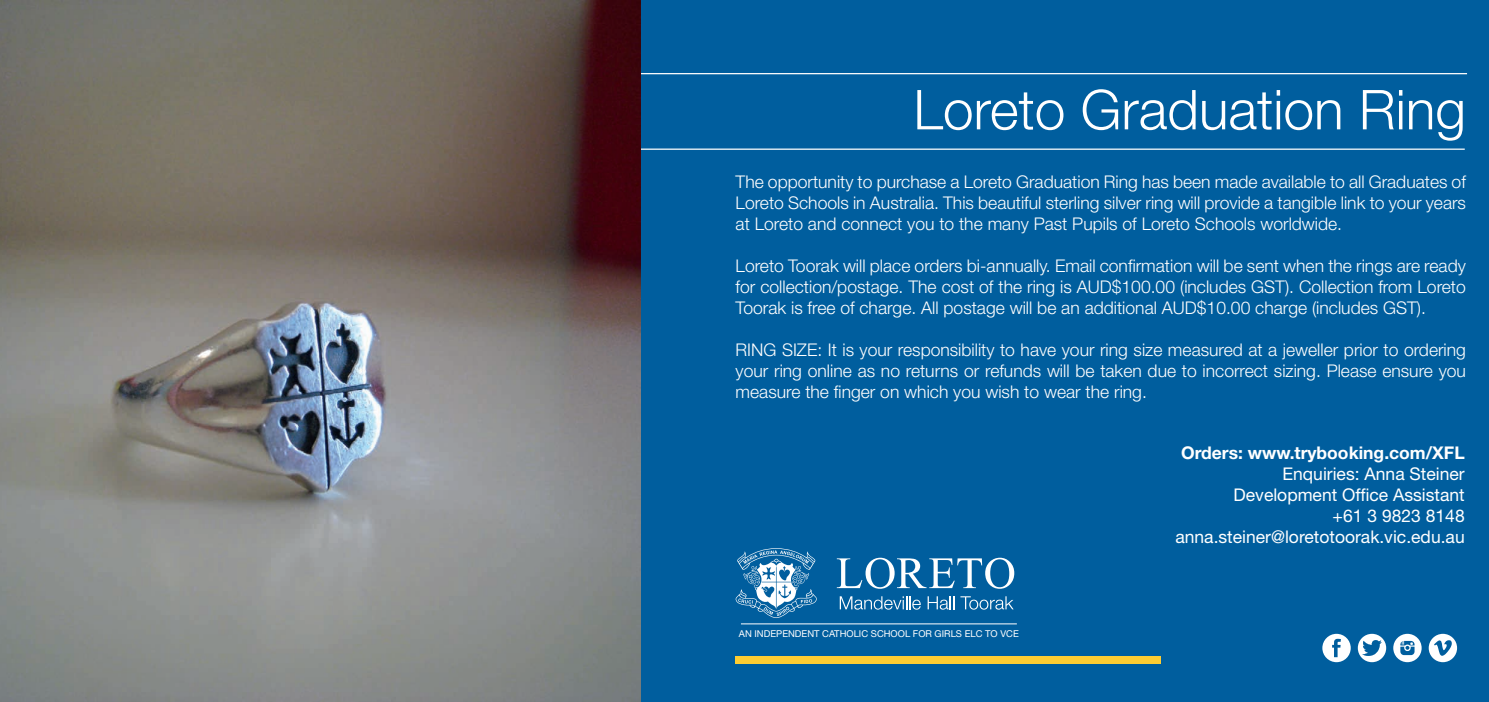
<style>
.page{position:relative;width:1489px;height:702px;background:#fff}
.page>*{position:absolute;margin:0;border:0;box-sizing:border-box;transform-origin:0 0}
.t1{font:300 55px "Helvetica Neue LT Std";color:#fff}
.t2{font:300 17.5px/21px "Helvetica Neue LT Std";color:#fff;text-align:justify}
.t3{font:17.5px/21px "Helvetica Neue LT Std";color:#fff;text-align:right}
.t4{font:700 17.5px "Helvetica Neue LT Std";color:#fff}
.t5{font:9.5px "Helvetica Neue LT Std";color:#fff}
</style>
<div class="page">
<div style="left:431px;top:0;width:1057px;height:702px;background:#005e9e"></div>
<div style="left:735px;top:656px;width:425px;height:7px;background:#fecd33"></div>
<svg style="left:735px;top:548px;width:82px;height:70px"></svg>
<svg style="left:836px;top:557px;width:178px;height:31px"></svg>
<svg style="left:839px;top:596px;width:81px;height:13px"></svg>
<svg style="left:927px;top:596px;width:27px;height:13px"></svg>
<svg style="left:960px;top:596px;width:53px;height:13px"></svg>
<hr style="left:741px;top:623px;width:275px;height:1px;background:#fff">
<hr style="left:641px;top:148px;width:823px;height:2px;background:#fff">
<hr style="left:641px;top:73px;width:825px;height:1px;background:#fff">
<div style="left:1322px;top:633px;width:28px;height:29px;background:#fff;border-radius:50%"></div>
<svg style="left:1332px;top:638px;width:8px;height:19px"></svg>
<div style="left:1393px;top:633px;width:28px;height:29px;background:#fff;border-radius:50%"></div>
<svg style="left:1400px;top:641px;width:14px;height:14px"></svg>
<div style="left:1357px;top:633px;width:28px;height:29px;background:#fff;border-radius:50%"></div>
<svg style="left:1362px;top:640px;width:19px;height:16px"></svg>
<div style="left:1428px;top:633px;width:28px;height:29px;background:#fff;border-radius:50%"></div>
<svg style="left:1434px;top:640px;width:17px;height:16px"></svg>
<img style="left:0;top:0;width:641px;height:702px">
<h1 class="t1" style="left:913px;top:76px;width:554px">Loreto Graduation Ring</h1>
<p class="t2" style="left:735px;top:171px;width:731px">The opportunity to purchase a Loreto Graduation Ring has been made available to all Graduates of Loreto Schools in Australia. This beautiful sterling silver ring will provide a tangible link to your years at Loreto and connect you to the many Past Pupils of Loreto Schools worldwide.</p>
<p class="t2" style="left:735px;top:255px;width:731px">Loreto Toorak will place orders bi-annually. Email confirmation will be sent when the rings are ready for collection/postage. The cost of the ring is AUD$100.00 (includes GST). Collection from Loreto Toorak is free of charge. All postage will be an additional AUD$10.00 charge (includes GST).</p>
<p class="t2" style="left:735px;top:339px;width:731px">RING SIZE: It is your responsibility to have your ring size measured at a jeweller prior to ordering your ring online as no returns or refunds will be taken due to incorrect sizing. Please ensure you measure the finger on which you wish to wear the ring.</p>
<p class="t5" style="left:739px;top:627px;width:281px">AN INDEPENDENT CATHOLIC SCHOOL FOR GIRLS ELC TO VCE</p>
<p class="t4" style="left:1180px;top:442px;width:285px">Orders: www.trybooking.com/XFL</p>
<p class="t3" style="left:1175px;top:463px;width:291px">Enquiries: Anna Steiner<br>Development Office Assistant<br>+61 3 9823 8148 anna.steiner@loretotoorak.vic.edu.au</p>
</div>
